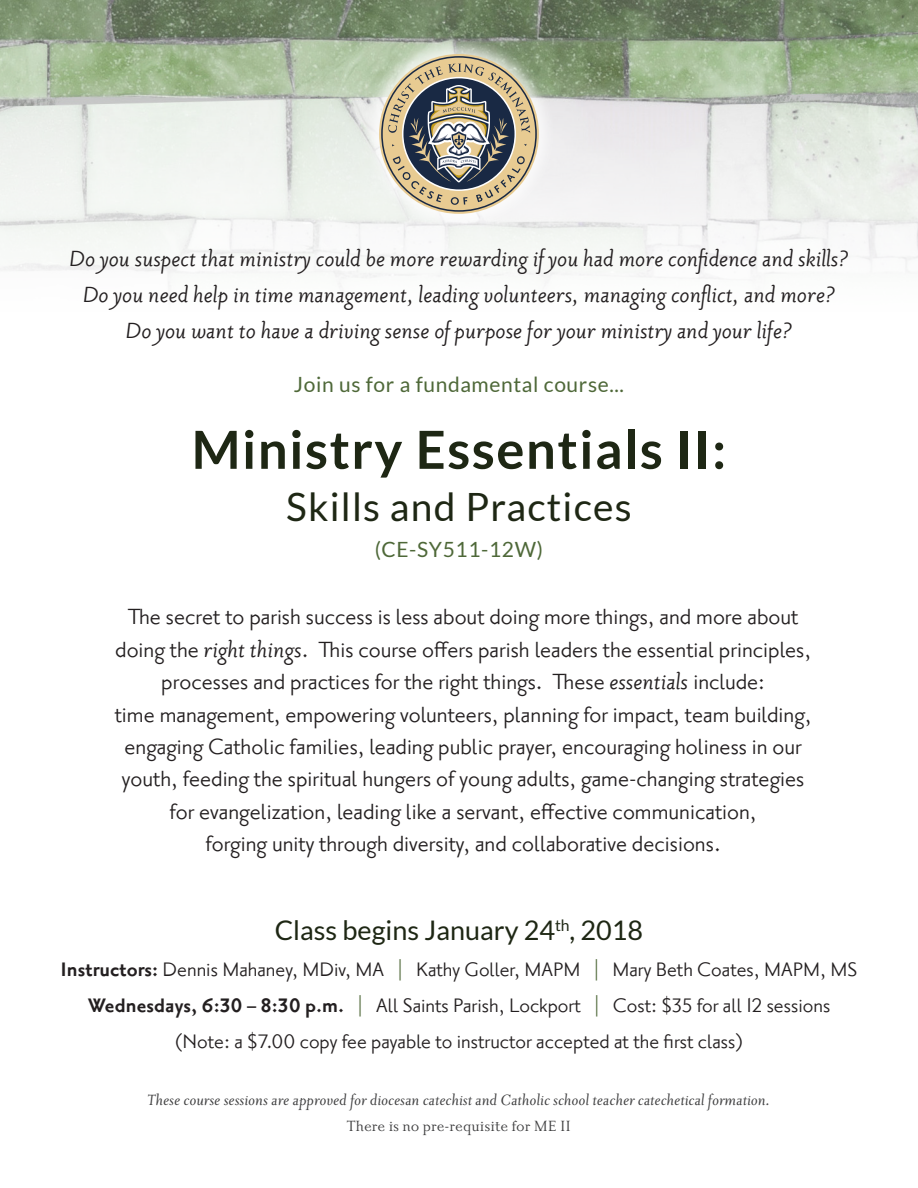
<style>
.page{position:relative;width:918px;height:1188px;background:#fff}
.page>*{position:absolute;margin:0;border:0;box-sizing:border-box;transform-origin:0 0}
.t1{font:700 52.5px "Lato";letter-spacing:.03em;color:#1e2714}
.t2{font:39px "Lato";letter-spacing:.03em;color:#1e2714}
.t3{font:27px/32.4px "Priori San";color:#231f20;text-align:center}
.t4{font:italic 27px/36px "Priori San Reg";color:#231f20;text-align:center}
.t5{font:27px "Lato";color:#1e2714}
.t6{font:24px/36px "Priori San";color:#231f20;text-align:center}
.t7{font:21px "Lato";letter-spacing:.03em;color:#4e6838}
.t8{font:italic 18px "Priori Ser Reg";color:#3e3e3f}
.t9{font:18px "Priori Ser";color:#3e3e3f}
.s1{font-family:"Priori San Reg";font-style:italic}
.s2{font-weight:700}
.s3{color:#4e6838}
</style>
<div class="page">
<img style="left:0;top:0;width:918px;height:287px">
<div style="left:360px;top:35px;width:198px;height:198px;background:#fff;opacity:.75"></div>
<svg style="left:381px;top:56px;width:156px;height:156px;background:#a6a08e"></svg>
<p class="t4" style="left:70px;top:242px;width:780px">Do you suspect that ministry could be more rewarding if you had more confidence and skills?<br>Do you need help in time management, leading volunteers, managing conflict, and more?<br>Do you want to have a driving sense of purpose for your ministry and your life?</p>
<p class="t7" style="left:294px;top:373px;width:332px">Join us for a fundamental course...</p>
<p class="t1" style="left:192px;top:420px;width:536px">Ministry Essentials II:</p>
<p class="t2" style="left:286px;top:486px;width:347px">Skills and Practices</p>
<p class="t7" style="left:375px;top:538px;width:170px">(CE-SY511-12W)</p>
<p class="t3" style="left:115px;top:601px;width:698px">The secret to parish success is less about doing more things, and more about doing the <span class="s1">right things</span>. This course offers parish leaders the essential principles, processes and practices for the right things. These <span class="s1">essentials</span> include:<br>time management, empowering volunteers, planning for impact, team building, engaging Catholic families, leading public prayer, encouraging holiness in our youth, feeding the spiritual hungers of young adults, game-changing strategies for evangelization, leading like a servant, effective communication,<br>forging unity through diversity, and collaborative decisions.</p>
<p class="t5" style="left:275px;top:915px;width:370px">Class begins January 24<sup>th</sup>, 2018</p>
<p class="t6" style="left:61px;top:951px;width:798px"><span class="s2">Instructors:</span> Dennis Mahaney, MDiv, MA <span class="s3">|</span> Kathy Goller, MAPM <span class="s3">|</span> Mary Beth Coates, MAPM, MS<br><span class="s2">Wednesdays, 6:30 – 8:30 p.m.</span> <span class="s3">|</span> All Saints Parish, Lockport <span class="s3">|</span> Cost: $35 for all 12 sessions (Note: a $7.00 copy fee payable to instructor accepted at the first class)</p>
<p class="t8" style="left:148px;top:1090px;width:624px">These course sessions are approved for diocesan catechist and Catholic school teacher catechetical formation.</p>
<p class="t9" style="left:347px;top:1117px;width:226px">There is no pre-requisite for ME II</p>
</div>
